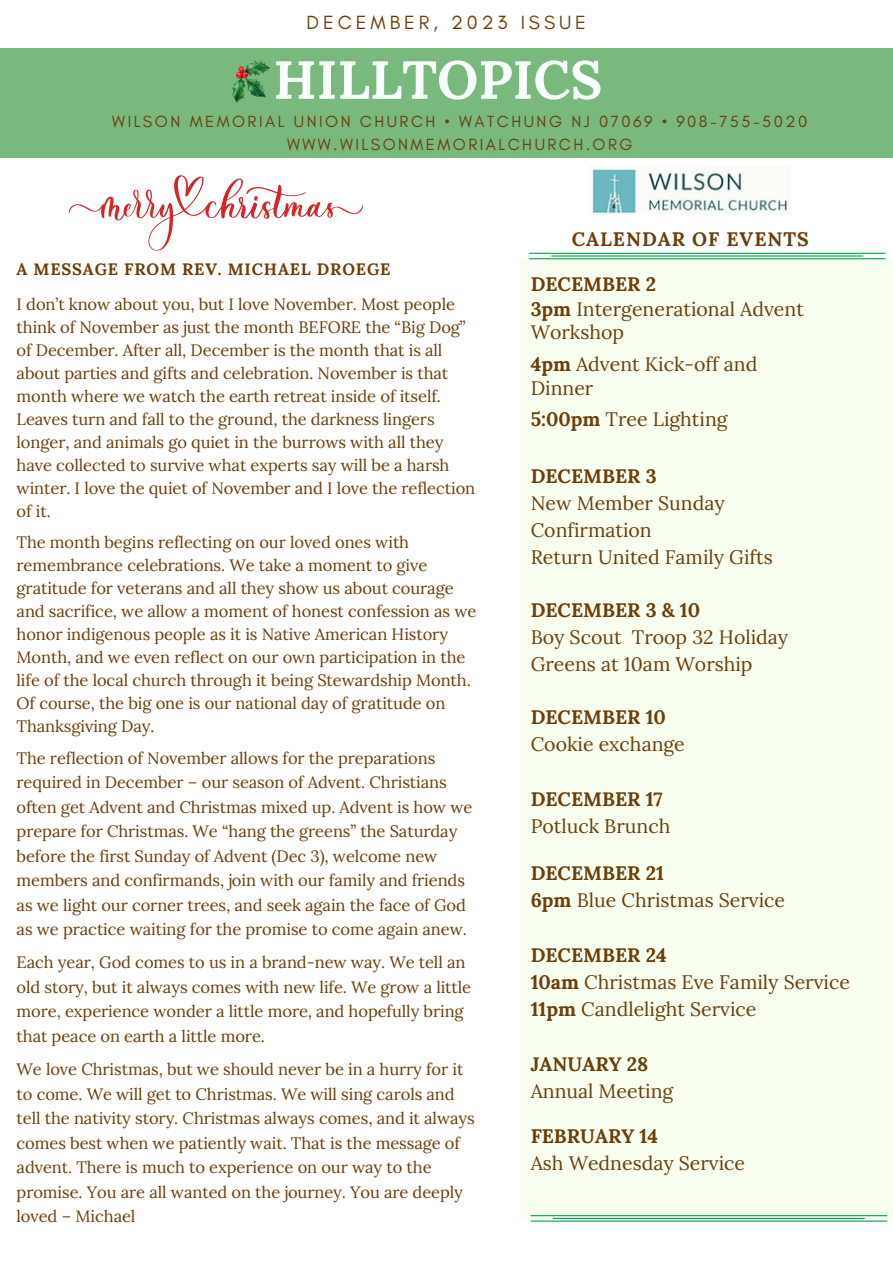
<style>
.page{position:relative;width:893px;height:1264px;background:#fff}
.page>*{position:absolute;margin:0;border:0;box-sizing:border-box;transform-origin:0 0}
.t1{font:700 53.55px "Lora";color:#faffff}
.t2{font:19.5px/23.2px "Lora";color:#6b3e0a}
.t3{font:700 19.5px "Lora";color:#6b3e0a}
.t4{font:19.5px "Glacial Indifference";letter-spacing:.2em;color:#6b3e0a}
.t5{font:700 19.5px "Lora";letter-spacing:.05em;color:#6b3e0a}
.t6{font:16.5px/23px "Lora";letter-spacing:-.005em;color:#6b3e0a}
.t7{font:16.5px "Glacial Indifference";letter-spacing:.15em;color:#6b3e0a}
.t8{font:700 16.5px "Lora";letter-spacing:.05em;color:#6b3e0a}
.s1{font-weight:700}
</style>
<div class="page">
<div style="left:0;top:48px;width:892px;height:109px;background:#79b97e"></div>
<div style="left:520px;top:259px;width:372px;height:959px;background:#f8fff1"></div>
<img style="left:592px;top:169px;width:195px;height:45px">
<svg style="left:69px;top:175px;width:294px;height:75px"></svg>
<img style="left:232px;top:60px;width:37px;height:43px">
<hr style="left:553px;top:1217px;width:311px;height:1px;background:#00a651">
<hr style="left:530px;top:1215px;width:357px;height:1px;background:#00a651">
<hr style="left:530px;top:1220px;width:357px;height:1px;background:#00a651">
<hr style="left:551px;top:255px;width:312px;height:1px;background:#00a651">
<hr style="left:529px;top:253px;width:356px;height:1px;background:#00a651">
<hr style="left:529px;top:258px;width:356px;height:1px;background:#00a651">
<p class="t4" style="left:306px;top:11px;width:281px">DECEMBER, 2023 ISSUE</p>
<p class="t1" style="left:273px;top:45px;width:330px">HILLTOPICS</p>
<p class="t7" style="left:112px;top:112px;width:696px">WILSON MEMORIAL UNION CHURCH • WATCHUNG NJ 07069 • 908-755-5020</p>
<p class="t7" style="left:287px;top:134px;width:347px">WWW.WILSONMEMORIALCHURCH.ORG</p>
<p class="t8" style="left:17px;top:258px;width:375px">A MESSAGE FROM REV. MICHAEL DROEGE</p>
<p class="t6" style="left:17px;top:293px;width:460px">I don’t know about you, but I love November. Most people think of November as just the month BEFORE the “Big Dog” of December. After all, December is the month that is all about parties and gifts and celebration. November is that month where we watch the earth retreat inside of itself.<br>Leaves turn and fall to the ground, the darkness lingers longer, and animals go quiet in the burrows with all they have collected to survive what experts say will be a harsh winter. I love the quiet of November and I love the reflection of it.</p>
<p class="t6" style="left:17px;top:530px;width:461px">The month begins reflecting on our loved ones with remembrance celebrations. We take a moment to give gratitude for veterans and all they show us about courage and sacrifice, we allow a moment of honest confession as we honor indigenous people as it is Native American History Month, and we even reflect on our own participation in the life of the local church through it being Stewardship Month.<br>Of course, the big one is our national day of gratitude on Thanksgiving Day.</p>
<p class="t6" style="left:17px;top:745px;width:457px;line-height:24.5px">The reflection of November allows for the preparations required in December – our season of Advent. Christians often get Advent and Christmas mixed up. Advent is how we prepare for Christmas. We “hang the greens” the Saturday before the first Sunday of Advent (Dec 3), welcome new members and confirmands, join with our family and friends as we light our corner trees, and seek again the face of God as we practice waiting for the promise to come again anew.</p>
<p class="t6" style="left:17px;top:950px;width:456px;line-height:24.5px">Each year, God comes to us in a brand-new way. We tell an old story, but it always comes with new life. We grow a little more, experience wonder a little more, and hopefully bring that peace on earth a little more.</p>
<p class="t6" style="left:17px;top:1057px;width:459px;line-height:24.5px">We love Christmas, but we should never be in a hurry for it to come. We will get to Christmas. We will sing carols and tell the nativity story. Christmas always comes, and it always comes best when we patiently wait. That is the message of advent. There is much to experience on our way to the promise. You are all wanted on the journey. You are deeply loved – Michael</p>
<p class="t5" style="left:571px;top:226px;width:238px">CALENDAR OF EVENTS</p>
<p class="t3" style="left:530px;top:271px;width:127px">DECEMBER 2</p>
<p class="t2" style="left:530px;top:297px;width:275px"><span class="s1">3pm</span> Intergenerational Advent<br>Workshop</p>
<p class="t2" style="left:530px;top:352px;width:228px"><span class="s1">4pm</span> Advent Kick-off and<br>Dinner</p>
<p class="t2" style="left:530px;top:407px;width:198px"><span class="s1">5:00pm</span> Tree Lighting</p>
<p class="t3" style="left:530px;top:463px;width:127px">DECEMBER 3</p>
<p class="t2" style="left:530px;top:491px;width:195px">New Member Sunday</p>
<p class="t2" style="left:530px;top:518px;width:123px">Confirmation</p>
<p class="t2" style="left:530px;top:545px;width:243px">Return United Family Gifts</p>
<p class="t3" style="left:530px;top:597px;width:171px">DECEMBER 3 &amp; 10</p>
<p class="t2" style="left:530px;top:623px;width:259px;line-height:27px">Boy Scout Troop 32 Holiday<br>Greens at 10am Worship</p>
<p class="t3" style="left:530px;top:704px;width:137px">DECEMBER 10</p>
<p class="t2" style="left:530px;top:732px;width:156px">Cookie exchange</p>
<p class="t3" style="left:530px;top:786px;width:133px">DECEMBER 17</p>
<p class="t2" style="left:530px;top:813px;width:141px">Potluck Brunch</p>
<p class="t3" style="left:530px;top:860px;width:135px">DECEMBER 21</p>
<p class="t2" style="left:530px;top:888px;width:256px"><span class="s1">6pm</span> Blue Christmas Service</p>
<p class="t3" style="left:530px;top:942px;width:137px">DECEMBER 24</p>
<p class="t2" style="left:530px;top:970px;width:321px"><span class="s1">10am</span> Christmas Eve Family Service</p>
<p class="t2" style="left:530px;top:997px;width:227px"><span class="s1">11pm</span> Candlelight Service</p>
<p class="t3" style="left:530px;top:1050px;width:119px">JANUARY 28</p>
<p class="t2" style="left:530px;top:1078px;width:144px">Annual Meeting</p>
<p class="t3" style="left:530px;top:1123px;width:129px">FEBRUARY 14</p>
<p class="t2" style="left:530px;top:1151px;width:216px">Ash Wednesday Service</p>
</div>
